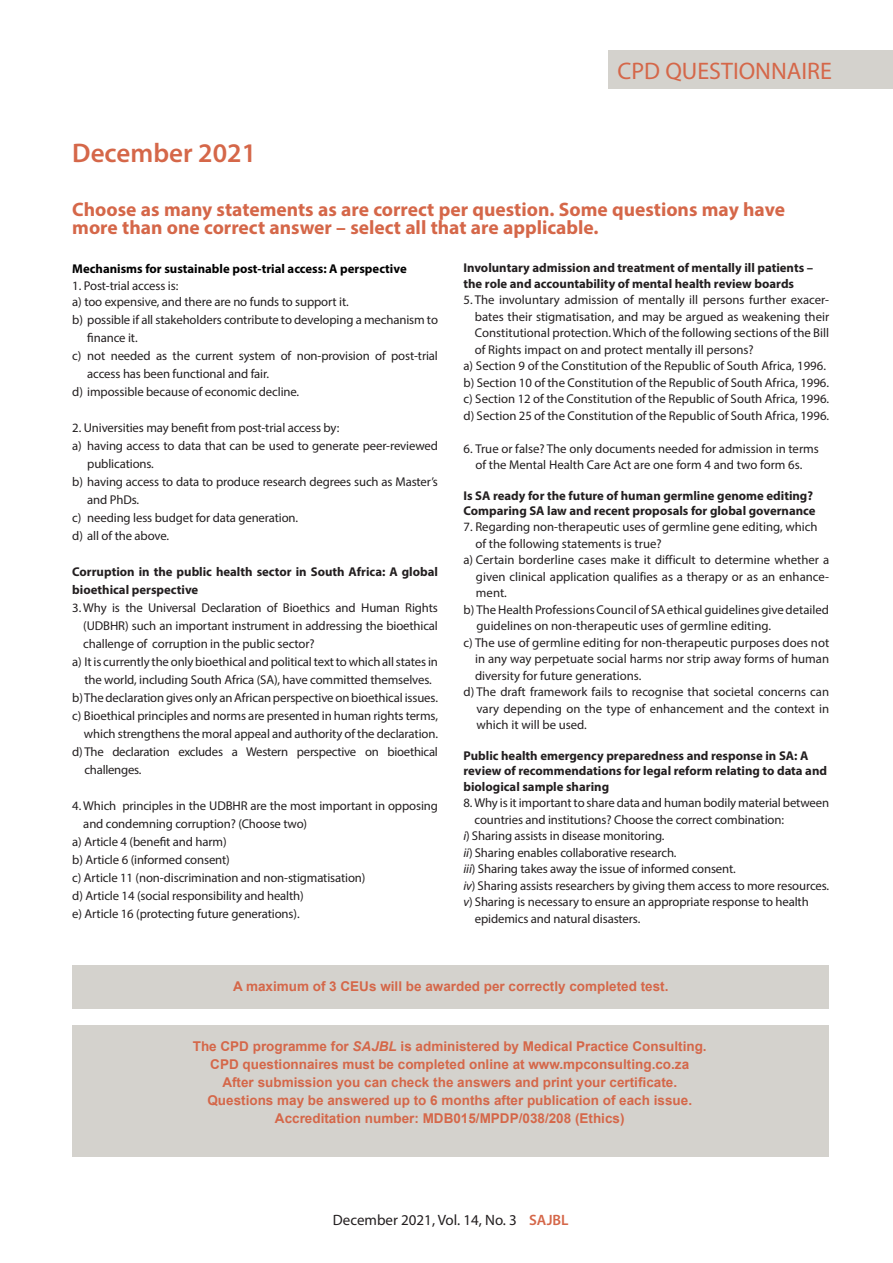
<style>
.page{position:relative;width:893px;height:1263px;background:#fff}
.page>*{position:absolute;margin:0;border:0;box-sizing:border-box;transform-origin:0 0}
.t1{font:600 27px "Myriad Pro";color:#d56749}
.t2{font:24px "Myriad Pro";color:#d56749}
.B_HEAD{font:700 19.5px/18px "Myriad Pro";color:#d56749}
.t3{font:15px "Myriad Pro";color:#231f20}
.t4{font:700 13.5px "Arial";color:#d56749}
.BODY_COPY{font:12.75px/18px "Myriad Pro";letter-spacing:-.01em;color:#231f20}
.CONTENTS_AUTHOR{font:12.75px/16.5px "Myriad Pro";letter-spacing:-.005em;color:#231f20}
.CONTENTS_TITLE{font:12.75px/16.5px "Myriad Pro";color:#231f20;text-align:justify}
.CONTENTS_AUTHOR-2{font:700 12.75px/15.3px "Myriad Pro";color:#231f20}
.CONTENTS_TITLE-2{font:700 12.75px/15.3px "Myriad Pro";color:#231f20}
.BODY_COPY-2{font:700 12.75px/18px "Myriad Pro";color:#231f20}
.CONTENTS_TITLE-3{font:700 12.75px "Myriad Pro";color:#000}
.s1{font-style:italic}
.s2{font-weight:600;color:#d56749}
</style>
<div class="page">
<div style="left:608px;top:50px;width:285px;height:39px;background:#d4d2cd"></div>
<div style="left:72px;top:1025px;width:757px;height:132px;background:#d4d2cd"></div>
<div style="left:72px;top:965px;width:757px;height:43px;background:#d4d2cd"></div>
<p class="t1" style="left:72px;top:136px;width:185px">December 2021</p>
<h2 class="t2" style="left:618px;top:56px;width:216px">CPD QUESTIONNAIRE</h2>
<p class="B_HEAD" style="left:72px;top:200px;width:714px">Choose as many statements as are correct per question. Some questions may have more than one correct answer – select all that are applicable.</p>
<p class="CONTENTS_TITLE-3" style="left:72px;top:261px;width:336px">Mechanisms for sustainable post-trial access: A perspective</p>
<p class="CONTENTS_TITLE" style="left:72px;top:277px;width:108px">1. Post-trial access is:</p>
<p class="CONTENTS_TITLE" style="left:72px;top:294px;width:278px">a) too expensive, and there are no funds to support it.</p>
<p class="BODY_COPY" style="left:87px;top:311px;width:352px;text-indent:-15px">b) possible if all stakeholders contribute to developing a mechanism to finance it.</p>
<p class="BODY_COPY" style="left:87px;top:347px;width:352px;text-indent:-15px">c) not needed as the current system of non-provision of post-trial access has been functional and fair.</p>
<p class="BODY_COPY" style="left:72px;top:383px;width:228px">d) impossible because of economic decline.</p>
<p class="BODY_COPY" style="left:72px;top:419px;width:269px">2. Universities may benefit from post-trial access by:</p>
<p class="BODY_COPY" style="left:87px;top:437px;width:352px;text-indent:-15px">a) having access to data that can be used to generate peer-reviewed publications.</p>
<p class="BODY_COPY" style="left:87px;top:473px;width:352px;text-indent:-15px">b) having access to data to produce research degrees such as Master’s and PhDs.</p>
<p class="BODY_COPY" style="left:72px;top:509px;width:227px">c) needing less budget for data generation.</p>
<p class="BODY_COPY" style="left:72px;top:527px;width:98px">d) all of the above.</p>
<p class="BODY_COPY-2" style="left:72px;top:562px;width:367px">Corruption in the public health sector in South Africa: A global bioethical perspective</p>
<p class="BODY_COPY" style="left:83px;top:599px;width:356px;text-align:justify;text-indent:-11px">3. Why is the Universal Declaration of Bioethics and Human Rights (UDBHR) such an important instrument in addressing the bioethical challenge of corruption in the public sector?</p>
<p class="BODY_COPY" style="left:72px;top:653px;width:367px;text-align:center">a) It is currently the only bioethical and political text to which all states in the world, including South Africa (SA), have committed themselves.</p>
<p class="BODY_COPY" style="left:72px;top:689px;width:367px">b) The declaration gives only an African perspective on bioethical issues.</p>
<p class="BODY_COPY" style="left:72px;top:707px;width:367px;text-align:right">c) Bioethical principles and norms are presented in human rights terms, which strengthens the moral appeal and authority of the declaration.</p>
<p class="BODY_COPY" style="left:85px;top:743px;width:355px;text-indent:-12px">d) The declaration excludes a Western perspective on bioethical challenges.</p>
<p class="BODY_COPY" style="left:83px;top:797px;width:356px;text-indent:-11px">4. Which principles in the UDBHR are the most important in opposing and condemning corruption? (Choose two)</p>
<p class="BODY_COPY" style="left:72px;top:833px;width:156px">a) Article 4 (benefit and harm)</p>
<p class="BODY_COPY" style="left:72px;top:851px;width:159px">b) Article 6 (informed consent)</p>
<p class="BODY_COPY" style="left:72px;top:869px;width:295px">c) Article 11 (non-discrimination and non-stigmatisation)</p>
<p class="BODY_COPY" style="left:72px;top:887px;width:233px">d) Article 14 (social responsibility and health)</p>
<p class="BODY_COPY" style="left:72px;top:905px;width:229px">e) Article 16 (protecting future generations).</p>
<p class="CONTENTS_TITLE-2" style="left:463px;top:260px;width:351px">Involuntary admission and treatment of mentally ill patients – the role and accountability of mental health review boards</p>
<p class="CONTENTS_TITLE" style="left:475px;top:291px;width:356px;text-indent:-11px">5. The involuntary admission of mentally ill persons further exacer&shy;bates their stigmatisation, and may be argued as weakening their Constitutional protection. Which of the following sections of the Bill of Rights impact on and protect mentally ill persons?</p>
<p class="CONTENTS_TITLE" style="left:463px;top:357px;width:364px">a) Section 9 of the Constitution of the Republic of South Africa, 1996.</p>
<p class="CONTENTS_TITLE" style="left:463px;top:374px;width:367px">b) Section 10 of the Constitution of the Republic of South Africa, 1996.</p>
<p class="CONTENTS_TITLE" style="left:463px;top:390px;width:367px">c) Section 12 of the Constitution of the Republic of South Africa, 1996.</p>
<p class="CONTENTS_TITLE" style="left:463px;top:407px;width:367px">d) Section 25 of the Constitution of the Republic of South Africa, 1996.</p>
<p class="CONTENTS_AUTHOR" style="left:463px;top:440px;width:357px;text-align:center">6. True or false? The only documents needed for admission in terms of the Mental Health Care Act are one form 4 and two form 6s.</p>
<p class="CONTENTS_AUTHOR-2" style="left:463px;top:487px;width:354px">Is SA ready for the future of human germline genome editing?<br>Comparing SA law and recent proposals for global governance</p>
<p class="CONTENTS_AUTHOR" style="left:475px;top:519px;width:344px;text-indent:-12px">7. Regarding non-therapeutic uses of germline gene editing, which of the following statements is true?</p>
<p class="CONTENTS_AUTHOR" style="left:476px;top:552px;width:355px;text-align:justify;text-indent:-12px">a) Certain borderline cases make it difficult to determine whether a given clinical application qualifies as a therapy or as an enhance&shy;ment.</p>
<p class="CONTENTS_AUTHOR" style="left:476px;top:601px;width:354px;text-indent:-13px">b) The Health Professions Council of SA ethical guidelines give detailed guidelines on non-therapeutic uses of germline editing.</p>
<p class="CONTENTS_AUTHOR" style="left:475px;top:634px;width:356px;text-align:justify;text-indent:-12px">c) The use of germline editing for non-therapeutic purposes does not in any way perpetuate social harms nor strip away forms of human diversity for future generations.</p>
<p class="CONTENTS_AUTHOR" style="left:476px;top:684px;width:354px;text-align:justify;text-indent:-13px">d) The draft framework fails to recognise that societal concerns can vary depending on the type of enhancement and the context in which it will be used.</p>
<p class="CONTENTS_AUTHOR-2" style="left:463px;top:748px;width:365px">Public health emergency preparedness and response in SA: A review of recommendations for legal reform relating to data and biological sample sharing</p>
<p class="CONTENTS_AUTHOR" style="left:475px;top:794px;width:356px;text-indent:-11px">8. Why is it important to share data and human bodily material between countries and institutions? Choose the correct combination:</p>
<p class="CONTENTS_AUTHOR" style="left:463px;top:827px;width:202px"><span class="s1">i</span>) Sharing assists in disease monitoring.</p>
<p class="CONTENTS_AUTHOR" style="left:463px;top:844px;width:215px"><span class="s1">ii</span>) Sharing enables collaborative research.</p>
<p class="CONTENTS_AUTHOR" style="left:463px;top:860px;width:274px"><span class="s1">iii</span>) Sharing takes away the issue of informed consent.</p>
<p class="CONTENTS_AUTHOR" style="left:463px;top:877px;width:367px"><span class="s1">iv</span>) Sharing assists researchers by giving them access to more resources.</p>
<p class="CONTENTS_AUTHOR" style="left:475px;top:893px;width:335px;text-indent:-11px"><span class="s1">v</span>) Sharing is necessary to ensure an appropriate response to health epidemics and natural disasters.</p>
<p class="t4" style="left:233px;top:978px;width:437px">A maximum of 3 CEUs will be awarded per correctly completed test.</p>
<p class="t4" style="left:193px;top:1038px;width:515px">The CPD programme for <span class="s1">SAJBL</span> is administered by Medical Practice Consulting.</p>
<p class="t4" style="left:210px;top:1056px;width:480px">CPD questionnaires must be completed online at www.mpconsulting.co.za</p>
<p class="t4" style="left:222px;top:1074px;width:456px">After submission you can check the answers and print your certificate.</p>
<p class="t4" style="left:207px;top:1092px;width:486px">Questions may be answered up to 6 months after publication of each issue.</p>
<p class="t4" style="left:275px;top:1110px;width:351px">Accreditation number: MDB015/MPDP/038/208 (Ethics)</p>
<p class="t3" style="left:333px;top:1211px;width:237px">December 2021, Vol. 14, No. 3 <span class="s2">SAJBL</span></p>
</div>
